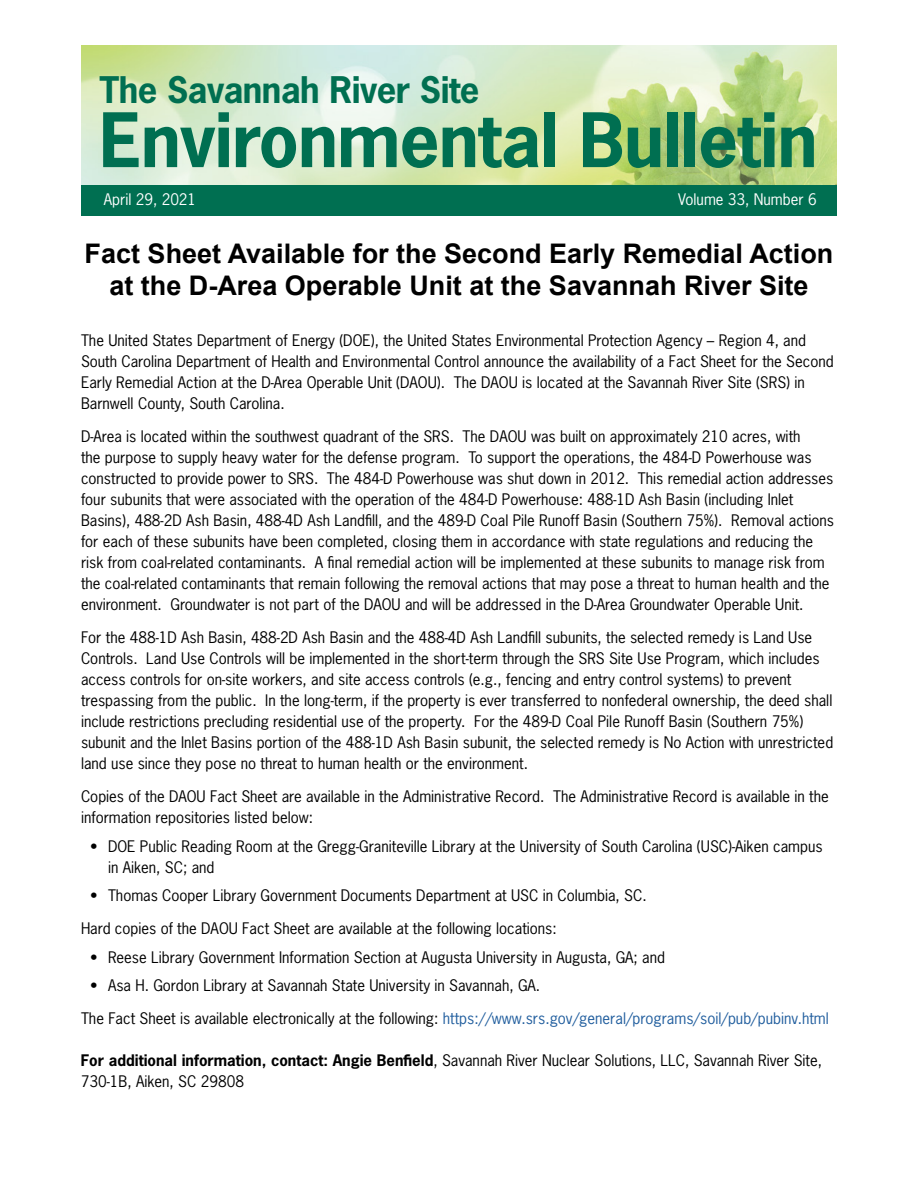
<style>
.page{position:relative;width:918px;height:1188px;background:#fff}
.page>*{position:absolute;margin:0;border:0;box-sizing:border-box;transform-origin:0 0}
.t1{font:700 70.5px "News Gothic Std";letter-spacing:-.01em;color:#006f51}
.t2{font:700 34.5px "News Gothic Std";letter-spacing:-.015em;color:#006f51}
.t3{font:700 27px/32.4px "Arial";color:#000;text-align:center}
.t4{font:15px/21px "News Gothic Std";color:#000}
.t5{font:15px "News Gothic Std";color:#215e9e}
.t6{font:15px "News Gothic Std";color:#fff}
.s1{color:#000}
.s2{font-weight:700}
</style>
<div class="page">
<img style="left:81px;top:45px;width:756px;height:140px">
<div style="left:81px;top:185px;width:756px;height:31px;background:#006f51"></div>
<h2 class="t2" style="left:99px;top:67px;width:382px">The Savannah River Site</h2>
<h1 class="t1" style="left:99px;top:94px;width:720px">Environmental Bulletin</h1>
<p class="t6" style="left:104px;top:189px;width:94px">April 29, 2021</p>
<p class="t6" style="left:678px;top:189px;width:140px">Volume 33, Number 6</p>
<h3 class="t3" style="left:85px;top:237px;width:750px">Fact Sheet Available for the Second Early Remedial Action at the D-Area Operable Unit at the Savannah River Site</h3>
<p class="t4" style="left:81px;top:330px;width:754px">The United States Department of Energy (DOE), the United States Environmental Protection Agency – Region 4, and South Carolina Department of Health and Environmental Control announce the availability of a Fact Sheet for the Second Early Remedial Action at the D-Area Operable Unit (DAOU). The DAOU is located at the Savannah River Site (SRS) in Barnwell County, South Carolina.</p>
<p class="t4" style="left:81px;top:426px;width:755px">D-Area is located within the southwest quadrant of the SRS. The DAOU was built on approximately 210 acres, with<br>the purpose to supply heavy water for the defense program. To support the operations, the 484-D Powerhouse was constructed to provide power to SRS. The 484-D Powerhouse was shut down in 2012. This remedial action addresses four subunits that were associated with the operation of the 484-D Powerhouse: 488-1D Ash Basin (including Inlet Basins), 488-2D Ash Basin, 488-4D Ash Landfill, and the 489-D Coal Pile Runoff Basin (Southern 75%). Removal actions for each of these subunits have been completed, closing them in accordance with state regulations and reducing the risk from coal-related contaminants. A final remedial action will be implemented at these subunits to manage risk from the coal-related contaminants that remain following the removal actions that may pose a threat to human health and the environment. Groundwater is not part of the DAOU and will be addressed in the D-Area Groundwater Operable Unit.</p>
<p class="t4" style="left:81px;top:627px;width:754px">For the 488-1D Ash Basin, 488-2D Ash Basin and the 488-4D Ash Landfill subunits, the selected remedy is Land Use Controls. Land Use Controls will be implemented in the short-term through the SRS Site Use Program, which includes access controls for on-site workers, and site access controls (e.g., fencing and entry control systems) to prevent trespassing from the public. In the long-term, if the property is ever transferred to nonfederal ownership, the deed shall include restrictions precluding residential use of the property. For the 489-D Coal Pile Runoff Basin (Southern 75%) subunit and the Inlet Basins portion of the 488-1D Ash Basin subunit, the selected remedy is No Action with unrestricted land use since they pose no threat to human health or the environment.</p>
<p class="t4" style="left:81px;top:786px;width:749px">Copies of the DAOU Fact Sheet are available in the Administrative Record. The Administrative Record is available in the information repositories listed below:</p>
<p class="t4" style="left:108px;top:835px;width:716px;text-indent:-18px">• DOE Public Reading Room at the Gregg-Graniteville Library at the University of South Carolina (USC)-Aiken campus in Aiken, SC; and</p>
<p class="t4" style="left:90px;top:885px;width:558px">• Thomas Cooper Library Government Documents Department at USC in Columbia, SC.</p>
<p class="t4" style="left:81px;top:918px;width:477px">Hard copies of the DAOU Fact Sheet are available at the following locations:</p>
<p class="t4" style="left:90px;top:946px;width:577px">• Reese Library Government Information Section at Augusta University in Augusta, GA; and</p>
<p class="t4" style="left:90px;top:975px;width:452px">• Asa H. Gordon Library at Savannah State University in Savannah, GA.</p>
<p class="t5" style="left:81px;top:1009px;width:749px"><span class="s1">The Fact Sheet is available electronically at the following:</span> https://www.srs.gov/general/programs/soil/pub/pubinv.html</p>
<p class="t4" style="left:81px;top:1050px;width:743px"><span class="s2">For additional information, contact: Angie Benfield</span>, Savannah River Nuclear Solutions, LLC, Savannah River Site,<br>730-1B, Aiken, SC 29808</p>
</div>
